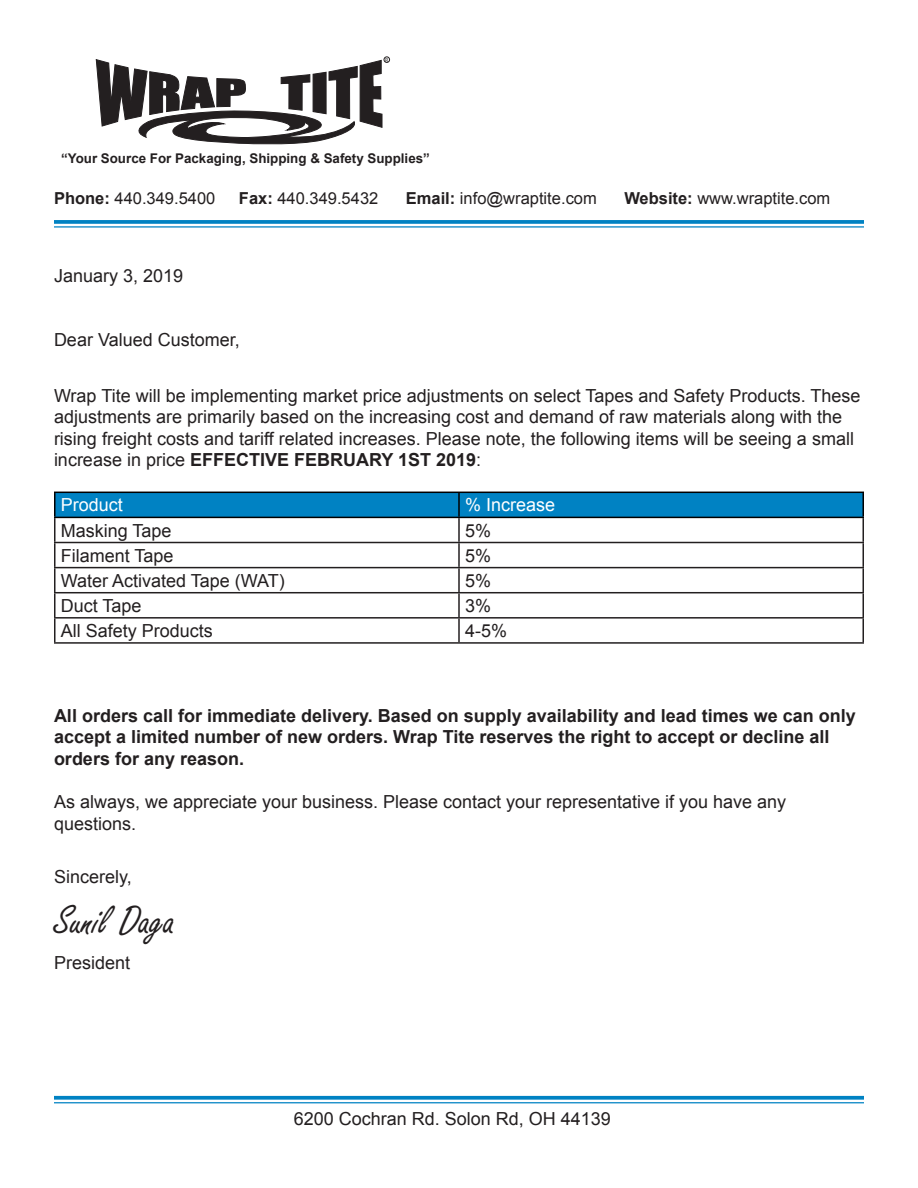
<style>
.page{position:relative;width:918px;height:1188px;background:#fff}
.page>*{position:absolute;margin:0;border:0;box-sizing:border-box;transform-origin:0 0}
.t1{font:43.5px "Freestyle Script";color:#231f20}
.t2{font:18px/21.6px "Arial";color:#231f20}
.t3{font:700 18px/21.6px "Arial";color:#231f20}
.t4{font:18px "Arial";color:#fff}
.t5{font:16.5px "Arial";color:#231f20}
.t6{font:700 13.35px "Arial";color:#231f20}
.t7{font:5.7px "Myriad Pro";color:#231f20}
.s1{font-weight:700}
</style>
<div class="page">
<svg style="left:96px;top:57px;width:294px;height:88px"></svg>
<svg style="left:54px;top:220px;width:810px;height:4px;background:#0f89c6"></svg>
<hr style="left:54px;top:226px;width:810px;height:2px;background:#0082c3">
<svg style="left:54px;top:1096px;width:810px;height:4px;background:#168cc8"></svg>
<hr style="left:54px;top:1102px;width:810px;height:1px;background:#0082c3">
<svg style="left:56px;top:493px;width:806px;height:24px;background:#007fbf"></svg>
<hr style="left:54px;top:518px;width:2px;height:24px;background:#231f20">
<hr style="left:458px;top:518px;width:2px;height:24px;background:#231f20">
<hr style="left:862px;top:518px;width:2px;height:24px;background:#231f20">
<hr style="left:54px;top:542px;width:405px;height:1px;background:#231f20">
<hr style="left:54px;top:543px;width:2px;height:24px;background:#231f20">
<hr style="left:459px;top:542px;width:405px;height:1px;background:#231f20">
<hr style="left:458px;top:543px;width:2px;height:24px;background:#231f20">
<hr style="left:862px;top:543px;width:2px;height:24px;background:#231f20">
<hr style="left:54px;top:567px;width:405px;height:1px;background:#231f20">
<hr style="left:54px;top:568px;width:2px;height:24px;background:#231f20">
<hr style="left:459px;top:567px;width:405px;height:1px;background:#231f20">
<hr style="left:458px;top:568px;width:2px;height:24px;background:#231f20">
<hr style="left:862px;top:568px;width:2px;height:24px;background:#231f20">
<hr style="left:54px;top:592px;width:405px;height:1px;background:#231f20">
<hr style="left:54px;top:593px;width:2px;height:24px;background:#231f20">
<hr style="left:459px;top:592px;width:405px;height:1px;background:#231f20">
<hr style="left:458px;top:593px;width:2px;height:24px;background:#231f20">
<hr style="left:862px;top:593px;width:2px;height:24px;background:#231f20">
<hr style="left:54px;top:617px;width:405px;height:2px;background:#231f20">
<hr style="left:54px;top:619px;width:2px;height:23px;background:#231f20">
<hr style="left:459px;top:617px;width:405px;height:2px;background:#231f20">
<hr style="left:458px;top:619px;width:2px;height:23px;background:#231f20">
<hr style="left:862px;top:619px;width:2px;height:23px;background:#231f20">
<hr style="left:54px;top:642px;width:405px;height:2px;background:#231f20">
<hr style="left:459px;top:642px;width:405px;height:2px;background:#231f20">
<hr style="left:54px;top:492px;width:405px;height:1px;background:#000">
<hr style="left:54px;top:493px;width:2px;height:24px;background:#000">
<hr style="left:459px;top:492px;width:405px;height:1px;background:#000">
<hr style="left:458px;top:493px;width:2px;height:24px;background:#000">
<hr style="left:862px;top:493px;width:2px;height:24px;background:#000">
<hr style="left:54px;top:517px;width:405px;height:1px;background:#000">
<hr style="left:459px;top:517px;width:405px;height:1px;background:#000">
<p class="t7" style="left:385px;top:56px;width:5px">R</p>
<p class="t6" style="left:61px;top:150px;width:370px">“Your Source For Packaging, Shipping &amp; Safety Supplies”</p>
<p class="t5" style="left:54px;top:187px;width:163px"><span class="s1">Phone:</span> 440.349.5400</p>
<p class="t5" style="left:239px;top:187px;width:141px"><span class="s1">Fax:</span> 440.349.5432</p>
<p class="t5" style="left:406px;top:187px;width:192px"><span class="s1">Email:</span> info@wraptite.com</p>
<p class="t5" style="left:624px;top:187px;width:207px"><span class="s1">Website:</span> www.wraptite.com</p>
<p class="t2" style="left:54px;top:265px;width:131px">January 3, 2019</p>
<p class="t2" style="left:54px;top:329px;width:187px">Dear Valued Customer,</p>
<p class="t2" style="left:54px;top:385px;width:808px">Wrap Tite will be implementing market price adjustments on select Tapes and Safety Products. These adjustments are primarily based on the increasing cost and demand of raw materials along with the rising freight costs and tariff related increases. Please note, the following items will be seeing a small increase in price <span class="s1">EFFECTIVE FEBRUARY 1ST 2019</span>:</p>
<p class="t4" style="left:61px;top:493px;width:64px">Product</p>
<p class="t4" style="left:465px;top:493px;width:92px">% Increase</p>
<p class="t2" style="left:61px;top:520px;width:112px">Masking Tape</p>
<p class="t2" style="left:465px;top:520px;width:28px">5%</p>
<p class="t2" style="left:61px;top:545px;width:114px">Filament Tape</p>
<p class="t2" style="left:465px;top:545px;width:28px">5%</p>
<p class="t2" style="left:61px;top:570px;width:226px">Water Activated Tape (WAT)</p>
<p class="t2" style="left:465px;top:570px;width:28px">5%</p>
<p class="t2" style="left:61px;top:595px;width:82px">Duct Tape</p>
<p class="t2" style="left:465px;top:595px;width:28px">3%</p>
<p class="t2" style="left:61px;top:620px;width:154px">All Safety Products</p>
<p class="t2" style="left:465px;top:620px;width:44px">4-5%</p>
<p class="t3" style="left:54px;top:705px;width:803px">All orders call for immediate delivery. Based on supply availability and lead times we can only accept a limited number of new orders. Wrap Tite reserves the right to accept or decline all orders for any reason.</p>
<p class="t2" style="left:54px;top:791px;width:734px">As always, we appreciate your business. Please contact your representative if you have any questions.</p>
<p class="t2" style="left:54px;top:866px;width:79px">Sincerely,</p>
<p class="t1" style="left:54px;top:897px;width:123px">Sunil Daga</p>
<p class="t2" style="left:54px;top:952px;width:78px">President</p>
<p class="t2" style="left:294px;top:1108px;width:319px">6200 Cochran Rd. Solon Rd, OH 44139</p>
</div>
